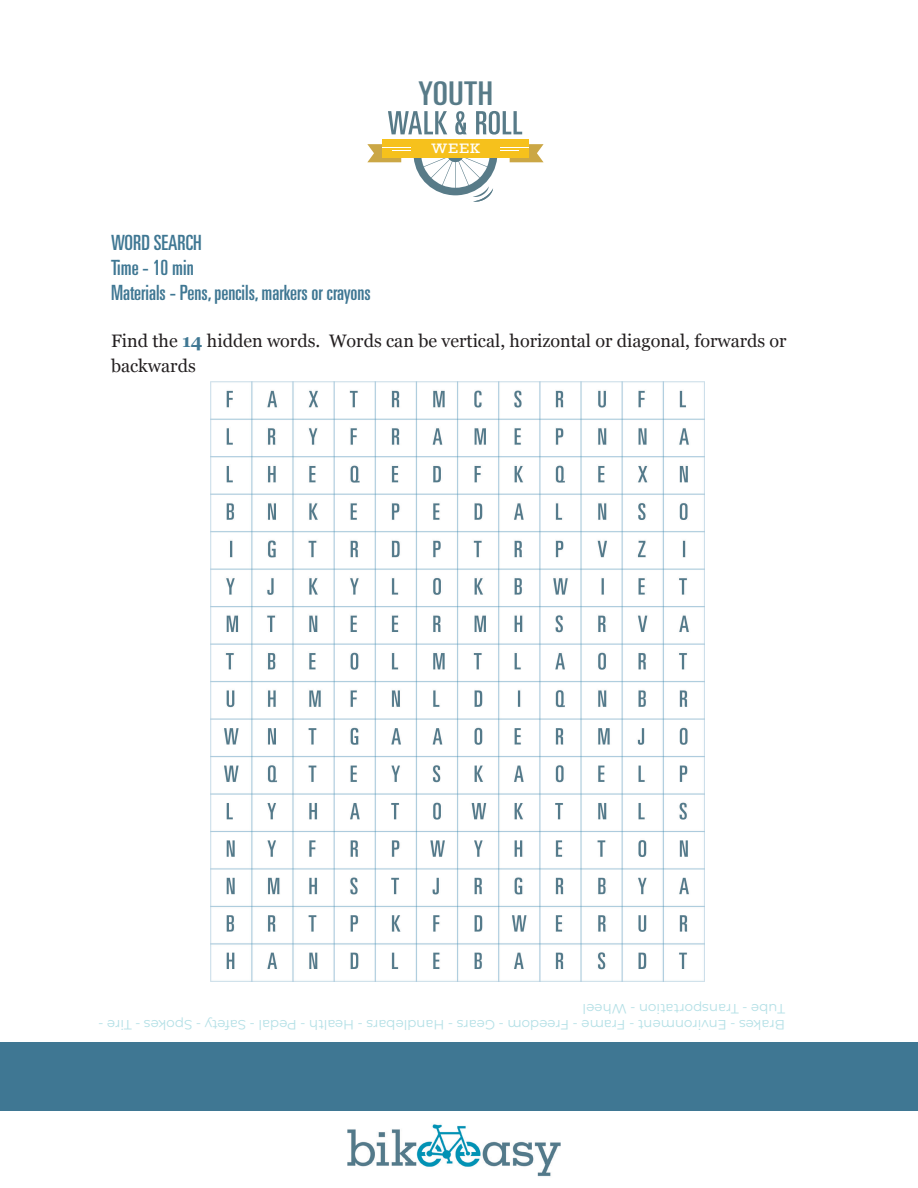
<style>
.page{position:relative;width:918px;height:1188px;background:#fff}
.page>*{position:absolute;margin:0;border:0;box-sizing:border-box;transform-origin:0 0}
.t1{font:ultra-condensed 32.7px "Univers";letter-spacing:.015em;color:#587b88;scale:1.14 1}
.t2{font:ultra-condensed 21px "Univers";color:#3f7793}
.t3{font:18px/25.2px "Georgia";color:#231f20}
.t4{font:13.5px/16.2px "Montserrat";color:#b4e0e6}
.t5{font:12.9px "Rockwell";color:#fff;scale:1.14 1}
.s1{font-weight:700;color:#3f7793}
</style>
<div class="page">
<div style="left:0;top:1042px;width:918px;height:69px;background:#3f7793"></div>
<img style="left:347px;top:1124px;width:214px;height:53px">
<svg style="left:388px;top:111px;width:59px;height:23px"></svg>
<svg style="left:455px;top:111px;width:12px;height:24px"></svg>
<svg style="left:476px;top:111px;width:46px;height:24px"></svg>
<div style="left:382px;top:139px;width:147px;height:19px;background:#f6c11c"></div>
<svg style="left:367px;top:144px;width:177px;height:58px"></svg>
<img style="left:211px;top:381px;width:494px;height:601px">
<p class="t1" style="left:418px;top:74px;width:67px">YOUTH</p>
<p class="t5" style="left:431px;top:141px;width:44px">WEEK</p>
<p class="t2" style="left:111px;top:230px;width:92px">WORD SEARCH</p>
<p class="t2" style="left:111px;top:255px;width:84px">Time - 10 min</p>
<p class="t2" style="left:111px;top:281px;width:261px">Materials - Pens, pencils, markers or crayons</p>
<p class="t3" style="left:111px;top:327px;width:677px">Find the <span class="s1">14</span> hidden words. Words can be vertical, horizontal or diagonal, forwards or backwards</p>
<p class="t4" style="left:785px;top:1034px;width:688px;rotate:-180deg">Brakes - Environment - Frame - Freedom - Gears - Handlebars - Health - Pedal - Safety - Spokes - Tire -<br>Tube - Transportation - Wheel</p>
</div>
